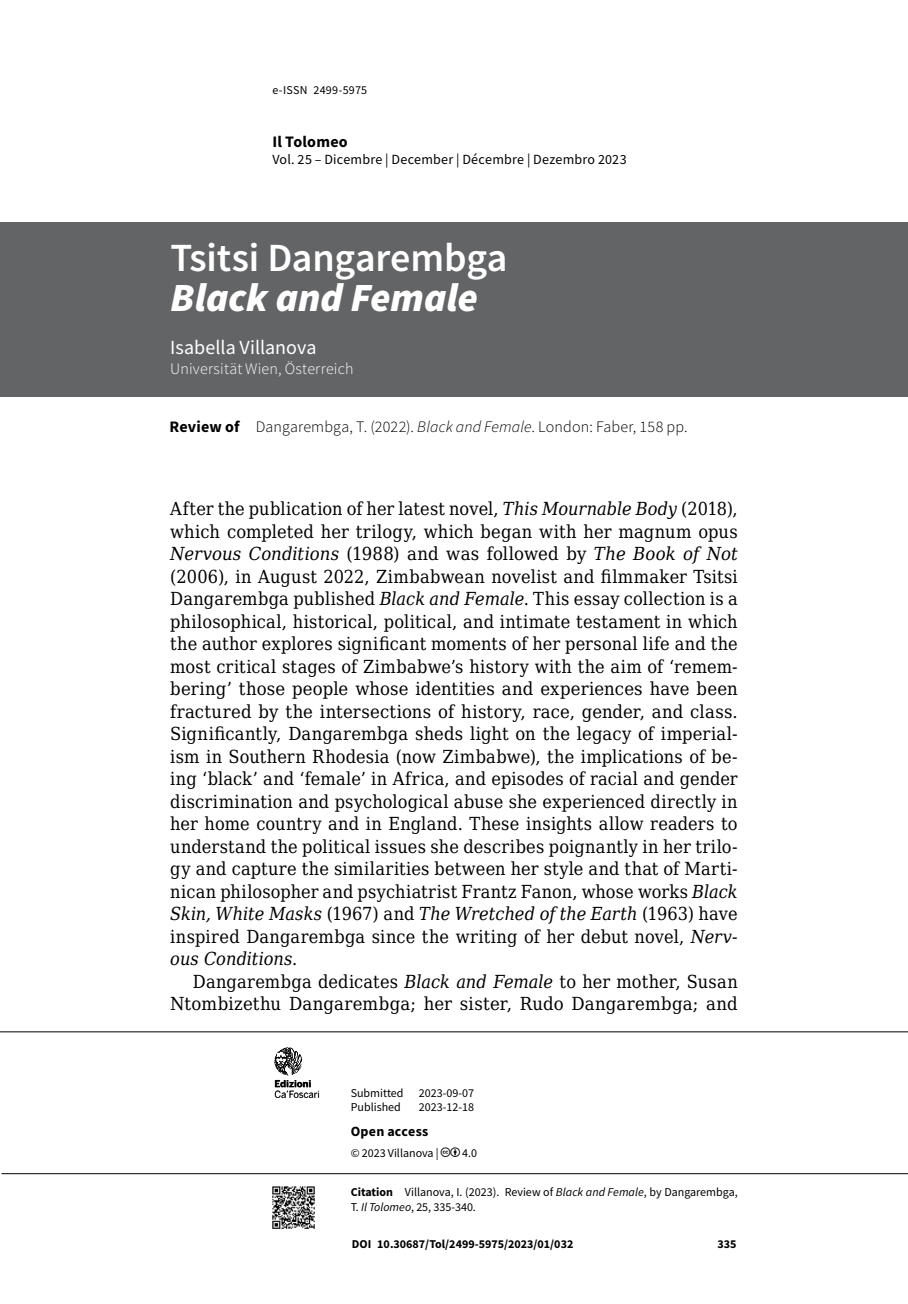
<style>
.page{position:relative;width:908px;height:1304px;background:#fff}
.page>*{position:absolute;margin:0;border:0;box-sizing:border-box;transform-origin:0 0}
.t1{font:600 40px "Source Sans Pro";letter-spacing:-.005em;color:#fff}
.t2{font:italic 900 40px "Source Sans Pro";color:#fff}
.t3{font:20px "Source Sans Pro";color:#fff}
.t4{font:18px/22.4px "DejaVu Serif Condensed";letter-spacing:.01em;color:#000;text-align:justify}
.t5{font:300 16px "Source Sans Pro";letter-spacing:.01em;color:#000}
.t6{font:300 16px "Source Sans Pro";letter-spacing:.01em;color:#fff}
.t7{font:700 16px "Source Sans Pro";letter-spacing:.015em;color:#000}
.t8{font:14px "Source Sans Pro";letter-spacing:.02em;color:#000}
.t9{font:700 14px "Source Sans Pro";letter-spacing:.02em;color:#000}
.t10{font:12px/15px "Source Sans Pro";color:#000}
.t11{font:700 12px "Source Sans Pro";color:#000}
.t12{font:9.6px "Benton Sans";letter-spacing:-.01em;color:#000}
.t13{font:700 9.6px "Benton Sans";color:#000}
.s1{font-weight:700}
.s2{font-style:italic}
</style>
<div class="page">
<hr style="left:2px;top:1173px;width:905px;height:1px;background:#000">
<hr style="left:0;top:1031px;width:907px;height:1px;background:#000">
<img style="left:272px;top:1187px;width:42px;height:42px">
<svg style="left:274px;top:1047px;width:45px;height:51px"></svg>
<div style="left:0;top:223px;width:907px;height:174px;background:#636466"></div>
<p class="t10" style="left:272px;top:82px;width:96px">e-ISSN 2499‑5975</p>
<p class="t7" style="left:272px;top:131px;width:77px">Il Tolomeo</p>
<p class="t8" style="left:272px;top:150px;width:355px">Vol. 25 – Dicembre | December | Décembre | Dezembro 2023</p>
<h1 class="t1" style="left:170px;top:232px;width:338px">Tsitsi Dangarembga</h1>
<h1 class="t2" style="left:170px;top:270px;width:309px">Black and Female</h1>
<p class="t3" style="left:170px;top:335px;width:148px">Isabella Villanova</p>
<p class="t6" style="left:170px;top:359px;width:185px">Universität Wien, Österreich</p>
<p class="t5" style="left:169px;top:417px;width:519px"><span class="s1">Review of</span> Dangarembga, T. (2022). <span class="s2">Black and Female</span>. London: Faber, 158 pp.</p>
<p class="t4" style="left:170px;top:497px;width:568px">After the publication of her latest novel, <span class="s2">This Mournable Body</span> (2018), which completed her trilogy, which began with her magnum opus <span class="s2">Nervous Conditions</span> (1988) and was followed by <span class="s2">The Book of Not </span>(2006), in August 2022, Zimbabwean novelist and filmmaker Tsitsi Dangarembga published <span class="s2">Black and Female</span>. This essay collection is a philosophical, historical, political, and intimate testament in which the author explores significant moments of her personal life and the most critical stages of Zimbabwe’s history with the aim of ‘remem&shy;bering’ those people whose identities and experiences have been fractured by the intersections of history, race, gender, and class.<br>Significantly, Dangarembga sheds light on the legacy of imperial&shy;ism in Southern Rhodesia (now Zimbabwe), the implications of be&shy;ing ‘black’ and ‘female’ in Africa, and episodes of racial and gender discrimination and psychological abuse she experienced directly in her home country and in England. These insights allow readers to understand the political issues she describes poignantly in her trilo&shy;gy and capture the similarities between her style and that of Marti&shy;nican philosopher and psychiatrist Frantz Fanon, whose works <span class="s2">Black Skin, White Masks</span> (1967) and <span class="s2">The Wretched of the Earth</span> (1963) have inspired Dangarembga since the writing of her debut novel, <span class="s2">Nerv&shy;ous Conditions</span>.</p>
<p class="t4" style="left:170px;top:970px;width:568px;text-align:right">Dangarembga dedicates <span class="s2">Black and Female</span> to her mother, Susan<br>Ntombizethu Dangarembga; her sister, Rudo Dangarembga; and</p>
<p class="t13" style="left:274px;top:1078px;width:38px">Edizioni</p>
<p class="t12" style="left:274px;top:1088px;width:47px">Ca’Foscari</p>
<p class="t10" style="left:350px;top:1085px;width:54px">Submitted</p>
<p class="t10" style="left:418px;top:1085px;width:57px">2023‑09-07</p>
<p class="t10" style="left:350px;top:1099px;width:52px">Published</p>
<p class="t10" style="left:418px;top:1099px;width:57px">2023-12-18</p>
<p class="t9" style="left:350px;top:1122px;width:79px">Open access</p>
<p class="t10" style="left:350px;top:1145px;width:89px">© 2023 Villanova |</p>
<p class="t10" style="left:462px;top:1145px;width:16px">4.0</p>
<p class="t10" style="left:350px;top:1184px;width:388px"><span class="s1">Citation</span> Villanova, I. (2023). Review of <span class="s2">Black and Female</span>, by Dangarembga,<br>T. <span class="s2">Il Tolomeo</span>, 25, 335-340.</p>
<p class="t11" style="left:351px;top:1235px;width:223px">DOI 10.30687/Tol/2499‑5975/2023/01/032</p>
<p class="t11" style="left:717px;top:1236px;width:21px">335</p>
</div>
